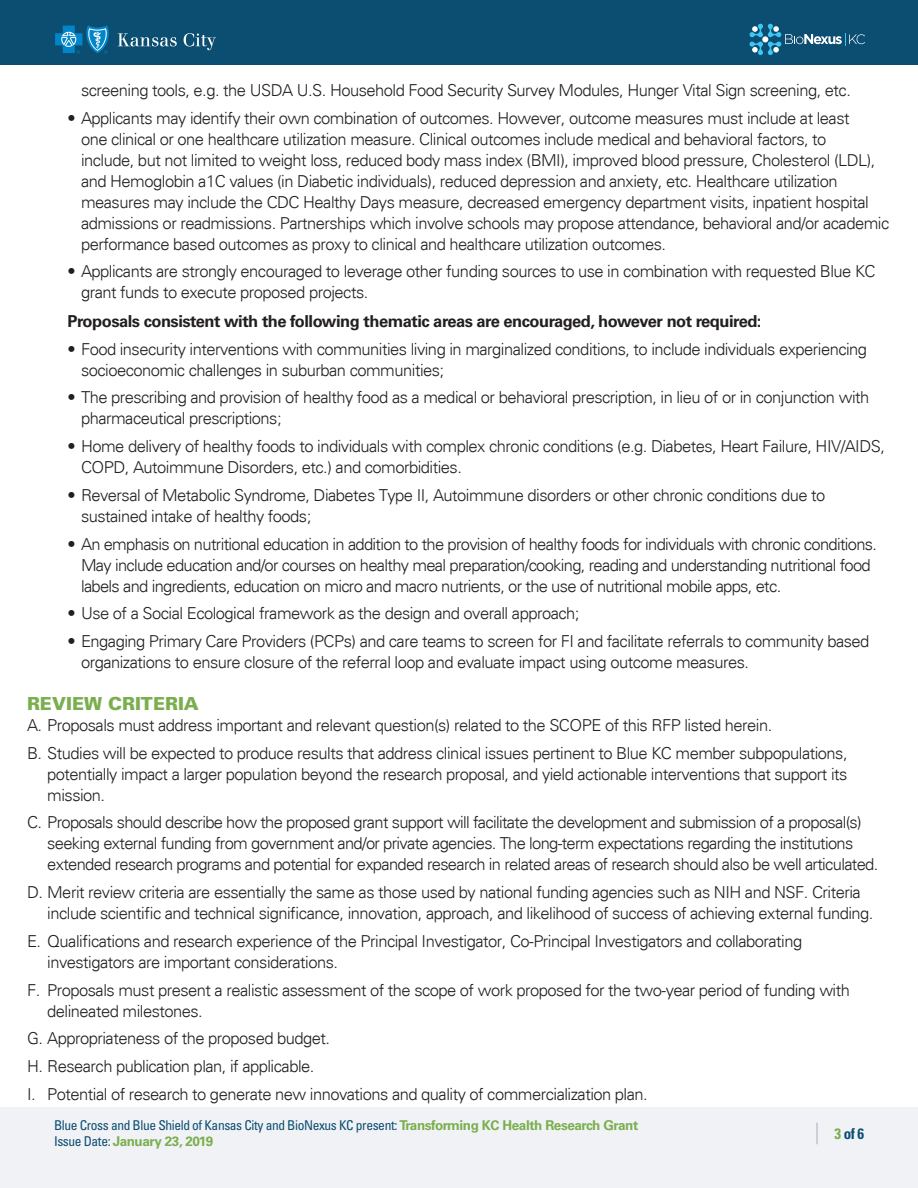
<style>
.page{position:relative;width:918px;height:1188px;background:#fff}
.page>*{position:absolute;margin:0;border:0;box-sizing:border-box;transform-origin:0 0}
.HORG_S1{font:900 18px "Univers LT Std";color:#7aae4e}
.t1{font:300 16.5px/21px "Univers";letter-spacing:-.03em;color:#231f20}
.HORG_Body{font:700 16.5px "Univers LT Std";letter-spacing:-.03em;color:#231f20}
.t2{font:700 condensed 15px "Univers LT Std";color:#0c4e72}
.t3{font:condensed 13.5px/16.2px "Univers LT Std";letter-spacing:-.03em;color:#0c4e72}
.s1{font-weight:700;font-stretch:normal;color:#7aae4e}
.s2{color:#7aae4e}
</style>
<div class="page">
<div style="left:0;top:1107px;width:918px;height:81px;background:#f1f2f5"></div>
<div style="left:0;top:0;width:918px;height:65px;background:#0c4e72"></div>
<hr style="left:816px;top:1123px;width:2px;height:21px;background:#bec3cf">
<svg style="left:750px;top:24px;width:115px;height:31px"></svg>
<svg style="left:118px;top:33px;width:59px;height:13px"></svg>
<svg style="left:184px;top:33px;width:32px;height:17px"></svg>
<svg style="left:55px;top:25px;width:54px;height:29px"></svg>
<p class="t1" style="left:81px;top:80px;width:771px">screening tools, e.g. the USDA U.S. Household Food Security Survey Modules, Hunger Vital Sign screening, etc.</p>
<p class="t1" style="left:81px;top:107px;width:810px;text-indent:-14px">• Applicants may identify their own combination of outcomes. However, outcome measures must include at least<br>one clinical or one healthcare utilization measure. Clinical outcomes include medical and behavioral factors, to<br>include, but not limited to weight loss, reduced body mass index (BMI), improved blood pressure, Cholesterol (LDL), and Hemoglobin a1C values (in Diabetic individuals), reduced depression and anxiety, etc. Healthcare utilization measures may include the CDC Healthy Days measure, decreased emergency department visits, inpatient hospital admissions or readmissions. Partnerships which involve schools may propose attendance, behavioral and/or academic performance based outcomes as proxy to clinical and healthcare utilization outcomes.</p>
<p class="t1" style="left:81px;top:261px;width:796px;text-indent:-14px">• Applicants are strongly encouraged to leverage other funding sources to use in combination with requested Blue KC grant funds to execute proposed projects.</p>
<p class="HORG_Body" style="left:68px;top:311px;width:696px">Proposals consistent with the following thematic areas are encouraged, however not required:</p>
<p class="t1" style="left:81px;top:338px;width:788px;text-indent:-14px">• Food insecurity interventions with communities living in marginalized conditions, to include individuals experiencing socioeconomic challenges in suburban communities;</p>
<p class="t1" style="left:81px;top:387px;width:790px;text-indent:-14px">• The prescribing and provision of healthy food as a medical or behavioral prescription, in lieu of or in conjunction with pharmaceutical prescriptions;</p>
<p class="t1" style="left:81px;top:436px;width:805px;text-indent:-14px">• Home delivery of healthy foods to individuals with complex chronic conditions (e.g. Diabetes, Heart Failure, HIV/AIDS,<br>COPD, Autoimmune Disorders, etc.) and comorbidities.</p>
<p class="t1" style="left:81px;top:484px;width:746px;text-indent:-14px">• Reversal of Metabolic Syndrome, Diabetes Type II, Autoimmune disorders or other chronic conditions due to sustained intake of healthy foods;</p>
<p class="t1" style="left:81px;top:533px;width:798px;text-indent:-14px">• An emphasis on nutritional education in addition to the provision of healthy foods for individuals with chronic conditions.<br>May include education and/or courses on healthy meal preparation/cooking, reading and understanding nutritional food labels and ingredients, education on micro and macro nutrients, or the use of nutritional mobile apps, etc.</p>
<p class="t1" style="left:68px;top:603px;width:513px">• Use of a Social Ecological framework as the design and overall approach;</p>
<p class="t1" style="left:81px;top:631px;width:790px;text-indent:-14px">• Engaging Primary Care Providers (PCPs) and care teams to screen for FI and facilitate referrals to community based organizations to ensure closure of the referral loop and evaluate impact using outcome measures.</p>
<p class="HORG_S1" style="left:27px;top:692px;width:173px">REVIEW CRITERIA</p>
<p class="t1" style="left:27px;top:715px;width:747px">A. Proposals must address important and relevant question(s) related to the SCOPE of this RFP listed herein.</p>
<p class="t1" style="left:47px;top:742px;width:802px;text-align:justify;text-indent:-20px">B. Studies will be expected to produce results that address clinical issues pertinent to Blue KC member subpopulations, potentially impact a larger population beyond the research proposal, and yield actionable interventions that support its mission.</p>
<p class="t1" style="left:47px;top:812px;width:833px;text-indent:-20px">C. Proposals should describe how the proposed grant support will facilitate the development and submission of a proposal(s) seeking external funding from government and/or private agencies. The long-term expectations regarding the institutions extended research programs and potential for expanded research in related areas of research should also be well articulated.</p>
<p class="t1" style="left:47px;top:882px;width:828px;text-indent:-20px">D. Merit review criteria are essentially the same as those used by national funding agencies such as NIH and NSF. Criteria include scientific and technical significance, innovation, approach, and likelihood of success of achieving external funding.</p>
<p class="t1" style="left:47px;top:931px;width:757px;text-indent:-20px">E. Qualifications and research experience of the Principal Investigator, Co-Principal Investigators and collaborating investigators are important considerations.</p>
<p class="t1" style="left:47px;top:979px;width:804px;text-indent:-20px">F. Proposals must present a realistic assessment of the scope of work proposed for the two-year period of funding with delineated milestones.</p>
<p class="t1" style="left:27px;top:1028px;width:305px">G. Appropriateness of the proposed budget.</p>
<p class="t1" style="left:27px;top:1056px;width:289px">H. Research publication plan, if applicable.</p>
<p class="t1" style="left:27px;top:1084px;width:622px">I. Potential of research to generate new innovations and quality of commercialization plan.</p>
<p class="t3" style="left:54px;top:1117px;width:586px">Blue Cross and Blue Shield of Kansas City and BioNexus KC present: <span class="s1">Transforming KC Health Research Grant<br></span>Issue Date: <span class="s1">January 23, 2019</span></p>
<p class="t2" style="left:835px;top:1124px;width:31px"><span class="s2">3</span> of 6</p>
</div>
